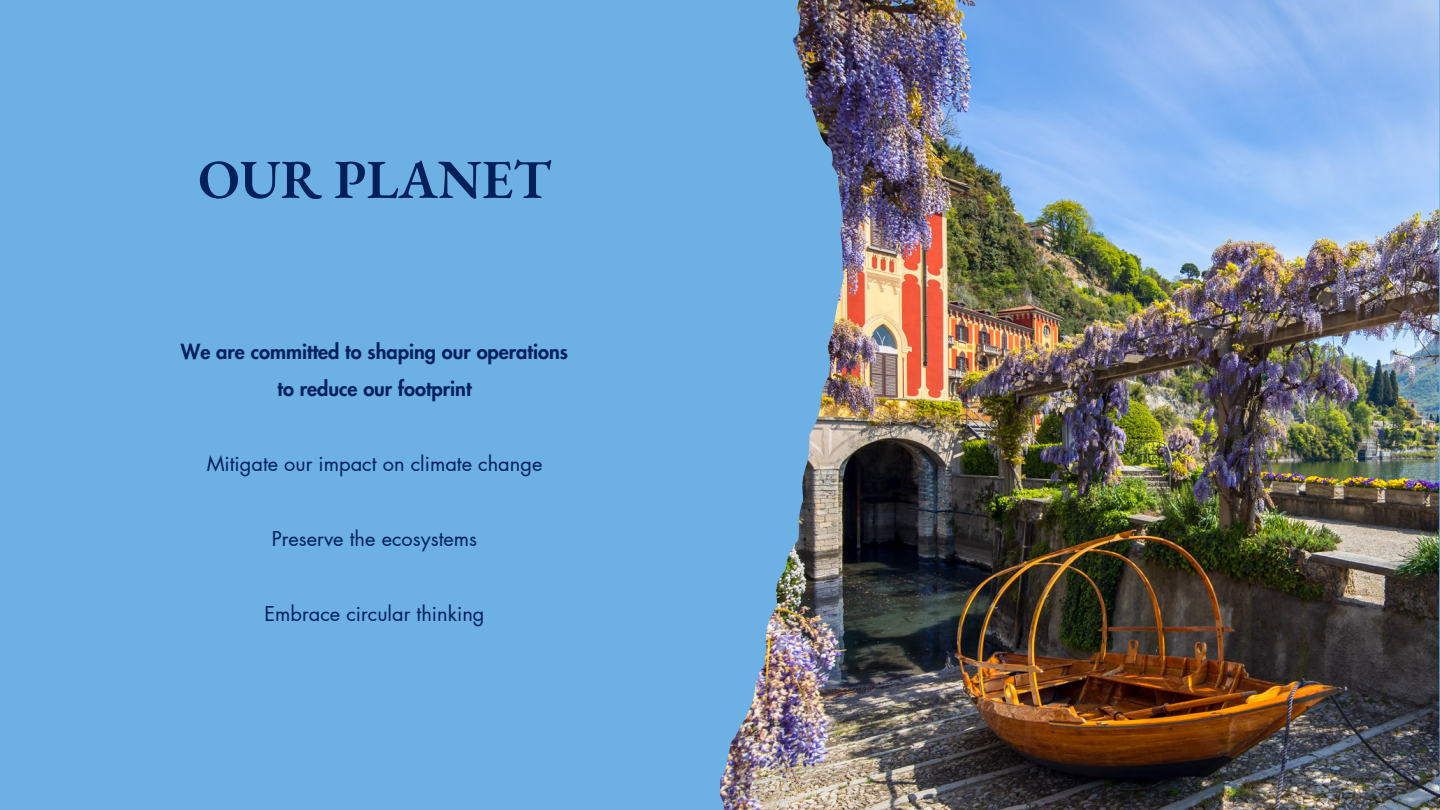
<style>
.page{position:relative;width:1440px;height:810px;background:#6cb0e4}
.page>*{position:absolute;margin:0;border:0;box-sizing:border-box;transform-origin:0 0}
.t1{font:600 55px "EB Garamond";color:#00205b}
.t2{font:20px "Futura LT Pro";color:#00205b}
.t3{font:800 20px/37.5px "Futura LT Pro";color:#00205b;text-align:center}
</style>
<div class="page">
<img style="left:720px;top:0;width:720px;height:810px">
<h1 class="t1" style="left:198px;top:142px;width:355px">OUR PLANET</h1>
<h2 class="t3" style="left:181px;top:334px;width:389px">We are committed to shaping our operations to reduce our footprint</h2>
<p class="t2" style="left:207px;top:455px;width:337px">Mitigate our impact on climate change</p>
<p class="t2" style="left:272px;top:530px;width:207px">Preserve the ecosystems</p>
<p class="t2" style="left:265px;top:605px;width:221px">Embrace circular thinking</p>
</div>
